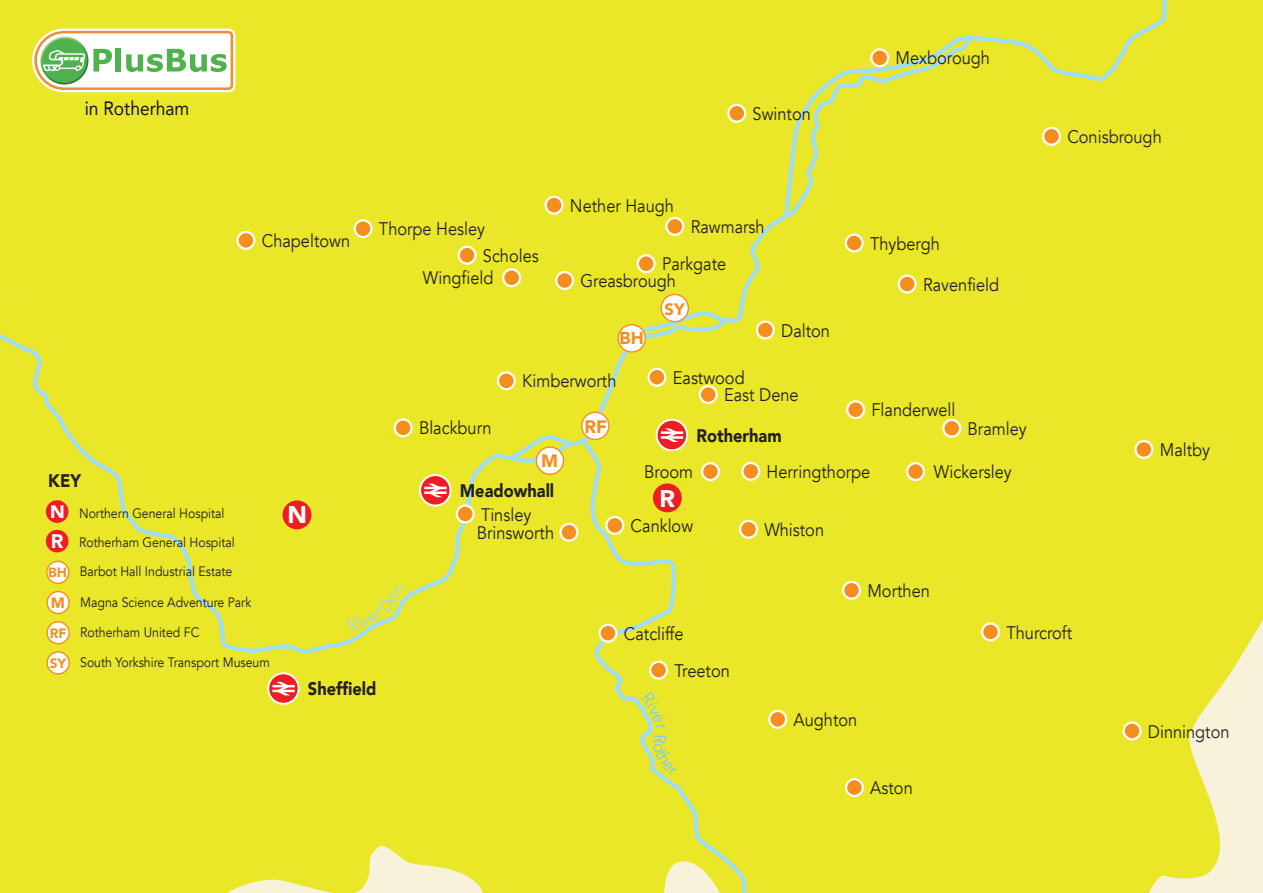
<style>
.page{position:relative;width:1263px;height:893px;background:#fff}
.page>*{position:absolute;margin:0;border:0;box-sizing:border-box;transform-origin:0 0}
.t1{font:900 24px "Avenir";color:#fff}
.t2{font:19.35px "Avenir";color:#111416;scale:.9 1}
.t3{font:18.15px/37.3px "Avenir";color:#231f20;scale:.9 1}
.t4{font:900 18.15px "Avenir";color:#231f20;scale:.9 1}
.t5{font:18.15px "Avenir";color:#a6d8f2;scale:.9 1}
.t6{font:900 18px "Avenir";color:#f68e1e}
.t7{font:900 17.25px "Avenir";color:#f68e1e}
.t8{font:900 16.5px "Avenir";color:#f68e1e}
.t9{font:13.65px "Avenir";color:#231f20;scale:.9 1}
.s1{font-weight:900;font-size:18px;color:#fff}
.s2{font-weight:900;font-size:19.5px;color:#fff}
.s3{font-weight:900;font-size:13.35px;color:#f68e1e}
.s4{font-weight:900;font-size:15px;color:#f68e1e}
</style>
<div class="page">
<svg style="left:0;top:655px;width:1263px;height:238px"></svg>
<div style="left:0;top:0;width:1263px;height:655px;background:#e9e727"></div>
<svg style="left:507px;top:440px;width:68px;height:24px"></svg>
<svg style="left:627px;top:316px;width:103px;height:27px"></svg>
<svg style="left:782px;top:34px;width:194px;height:185px"></svg>
<div style="left:580px;top:438px;width:181px;height:455px;background:#e9e727"></div>
<svg style="left:656px;top:419px;width:32px;height:32px"></svg>
<svg style="left:664px;top:428px;width:15px;height:14px"></svg>
<hr style="left:661px;top:431px;width:22px;height:3px;background:#fff">
<hr style="left:661px;top:436px;width:22px;height:3px;background:#fff">
<svg style="left:419px;top:474px;width:32px;height:32px"></svg>
<svg style="left:428px;top:484px;width:14px;height:13px"></svg>
<hr style="left:424px;top:487px;width:23px;height:2px;background:#fff">
<hr style="left:424px;top:491px;width:23px;height:3px;background:#fff">
<svg style="left:267px;top:672px;width:33px;height:33px"></svg>
<svg style="left:276px;top:682px;width:14px;height:13px"></svg>
<hr style="left:272px;top:685px;width:23px;height:2px;background:#fff">
<hr style="left:272px;top:690px;width:23px;height:2px;background:#fff">
<svg style="left:870px;top:48px;width:19px;height:19px"></svg>
<svg style="left:727px;top:104px;width:19px;height:19px"></svg>
<svg style="left:236px;top:231px;width:19px;height:19px"></svg>
<svg style="left:555px;top:271px;width:19px;height:19px"></svg>
<div style="left:458px;top:246px;width:18px;height:19px;background:#f68e1e;border:2px solid #fff;border-radius:50%"></div>
<div style="left:545px;top:196px;width:18px;height:19px;background:#f68e1e;border:2px solid #fff;border-radius:50%"></div>
<svg style="left:502px;top:268px;width:19px;height:19px"></svg>
<svg style="left:665px;top:217px;width:19px;height:19px"></svg>
<svg style="left:354px;top:219px;width:19px;height:19px"></svg>
<svg style="left:637px;top:254px;width:19px;height:19px"></svg>
<svg style="left:845px;top:234px;width:19px;height:19px"></svg>
<svg style="left:898px;top:275px;width:19px;height:19px"></svg>
<svg style="left:699px;top:385px;width:19px;height:19px"></svg>
<svg style="left:741px;top:462px;width:19px;height:19px"></svg>
<svg style="left:701px;top:462px;width:19px;height:19px"></svg>
<svg style="left:846px;top:400px;width:19px;height:19px"></svg>
<svg style="left:559px;top:523px;width:19px;height:19px"></svg>
<svg style="left:598px;top:624px;width:19px;height:19px"></svg>
<svg style="left:649px;top:661px;width:19px;height:19px"></svg>
<svg style="left:394px;top:418px;width:19px;height:19px"></svg>
<svg style="left:756px;top:320px;width:19px;height:19px"></svg>
<svg style="left:1042px;top:127px;width:19px;height:19px"></svg>
<svg style="left:942px;top:419px;width:19px;height:19px"></svg>
<svg style="left:739px;top:520px;width:19px;height:19px"></svg>
<svg style="left:842px;top:581px;width:19px;height:19px"></svg>
<svg style="left:605px;top:516px;width:19px;height:19px"></svg>
<svg style="left:456px;top:504px;width:19px;height:19px"></svg>
<svg style="left:647px;top:368px;width:19px;height:19px"></svg>
<svg style="left:497px;top:371px;width:19px;height:19px"></svg>
<svg style="left:906px;top:462px;width:19px;height:19px"></svg>
<svg style="left:1134px;top:440px;width:19px;height:19px"></svg>
<svg style="left:1122px;top:721px;width:19px;height:19px"></svg>
<svg style="left:981px;top:622px;width:19px;height:19px"></svg>
<svg style="left:768px;top:710px;width:19px;height:19px"></svg>
<svg style="left:845px;top:778px;width:19px;height:19px"></svg>
<div style="left:581px;top:412px;width:28px;height:28px;background:#fff;border:1px solid #f68e1e;border-radius:50%"></div>
<svg style="left:617px;top:324px;width:29px;height:29px"></svg>
<div style="left:46px;top:561px;width:23px;height:23px;background:#fff;border:1px solid #f68e1e;border-radius:50%"></div>
<svg style="left:46px;top:591px;width:24px;height:23px"></svg>
<div style="left:46px;top:500px;width:22px;height:23px;background:#ee1d23;border:1px solid #ee1d23;border-radius:50%"></div>
<div style="left:653px;top:483px;width:29px;height:29px;background:#ee1d23;border:2px solid #ee1d23;border-radius:50%"></div>
<div style="left:283px;top:500px;width:28px;height:29px;background:#ee1d23;border:2px solid #ee1d23;border-radius:50%"></div>
<div style="left:536px;top:446px;width:28px;height:29px;background:#fff;border:1px solid #f68e1e;border-radius:50%"></div>
<div style="left:660px;top:294px;width:29px;height:28px;background:#fff;border:1px solid #f68e1e;border-radius:50%"></div>
<div style="left:46px;top:530px;width:22px;height:22px;background:#ee1d23;border:1px solid #ee1d23;border-radius:50%"></div>
<svg style="left:46px;top:621px;width:24px;height:23px"></svg>
<svg style="left:46px;top:651px;width:24px;height:24px"></svg>
<svg style="left:29px;top:25px;width:210px;height:71px"></svg>
<svg style="left:378px;top:584px;width:27px;height:28px"></svg>
<svg style="left:641px;top:692px;width:24px;height:38px"></svg>
<svg style="left:653px;top:736px;width:25px;height:40px"></svg>
<p class="t2" style="left:85px;top:93px;width:118px">in Rotherham</p>
<p class="t3" style="left:753px;top:95px;width:66px">Swinton</p>
<p class="t3" style="left:896px;top:40px;width:106px">Mexborough</p>
<p class="t3" style="left:262px;top:222px;width:100px">Chapeltown</p>
<p class="t4" style="left:48px;top:465px;width:38px">KEY</p>
<p class="t9" style="left:50px;top:505px;width:195px"><span class="s1">N</span> Northern General Hospital</p>
<p class="t9" style="left:51px;top:535px;width:206px"><span class="s2">R</span> Rotherham General Hospital</p>
<h1 class="t1" style="left:287px;top:494px;width:21px">N</h1>
<p class="t3" style="left:570px;top:187px;width:117px">Nether Haugh</p>
<p class="t3" style="left:379px;top:211px;width:119px">Thorpe Hesley</p>
<p class="t3" style="left:662px;top:208px;width:116px;text-indent:29px">Rawmarsh<br>Parkgate</p>
<p class="t3" style="left:483px;top:237px;width:64px">Scholes</p>
<p class="t3" style="left:423px;top:260px;width:80px">Wingfield</p>
<p class="t3" style="left:580px;top:263px;width:108px">Greasbrough</p>
<p class="t7" style="left:619px;top:324px;width:26px">BH</p>
<p class="t8" style="left:664px;top:295px;width:22px">SY</p>
<p class="t3" style="left:781px;top:312px;width:56px">Dalton</p>
<p class="t3" style="left:419px;top:410px;width:82px">Blackburn</p>
<p class="t3" style="left:522px;top:363px;width:106px">Kimberworth</p>
<p class="t3" style="left:673px;top:359px;width:81px">Eastwood</p>
<p class="t3" style="left:724px;top:377px;width:84px">East Dene</p>
<p class="t6" style="left:584px;top:411px;width:24px">RF</p>
<p class="t4" style="left:696px;top:420px;width:96px">Rotherham</p>
<p class="t3" style="left:870px;top:225px;width:79px">Thybergh</p>
<p class="t3" style="left:923px;top:266px;width:86px">Ravenfield</p>
<p class="t3" style="left:871px;top:392px;width:95px">Flanderwell</p>
<p class="t3" style="left:968px;top:410px;width:67px">Bramley</p>
<p class="t6" style="left:541px;top:445px;width:18px">M</p>
<p class="t4" style="left:460px;top:475px;width:106px">Meadowhall</p>
<p class="t3" style="left:481px;top:496px;width:57px">Tinsley</p>
<p class="t3" style="left:477px;top:514px;width:87px">Brinsworth</p>
<p class="t3" style="left:644px;top:454px;width:56px">Broom</p>
<p class="t3" style="left:767px;top:453px;width:117px">Herringthorpe</p>
<h1 class="t1" style="left:660px;top:478px;width:17px">R</h1>
<p class="t3" style="left:631px;top:507px;width:71px">Canklow</p>
<p class="t3" style="left:764px;top:511px;width:68px">Whiston</p>
<p class="t3" style="left:934px;top:454px;width:88px">Wickersley</p>
<p class="t3" style="left:1067px;top:118px;width:106px">Conisbrough</p>
<p class="t3" style="left:1160px;top:431px;width:57px">Maltby</p>
<p class="t9" style="left:48px;top:564px;width:206px"><span class="s3">BH</span> Barbot Hall Industrial Estate</p>
<p class="t9" style="left:51px;top:594px;width:224px"><span class="s4">M</span> Magna Science Adventure Park</p>
<p class="t9" style="left:50px;top:624px;width:168px"><sub>RF</sub> Rotherham United FC</p>
<p class="t9" style="left:50px;top:654px;width:246px"><sub>SY</sub> South Yorkshire Transport Museum</p>
<p class="t5" style="left:344px;top:618px;width:42px;rotate:-29deg">River</p>
<p class="t4" style="left:308px;top:673px;width:78px">Sheffield</p>
<p class="t3" style="left:674px;top:615px;width:63px;line-height:36.9px;text-indent:-51px">Catcliffe<br>Treeton</p>
<p class="t3" style="left:867px;top:572px;width:71px">Morthen</p>
<p class="t3" style="left:794px;top:701px;width:72px">Aughton</p>
<p class="t3" style="left:870px;top:770px;width:49px">Aston</p>
<p class="t3" style="left:1006px;top:614px;width:75px">Thurcroft</p>
<p class="t3" style="left:1148px;top:713px;width:92px">Dinnington</p>
</div>
